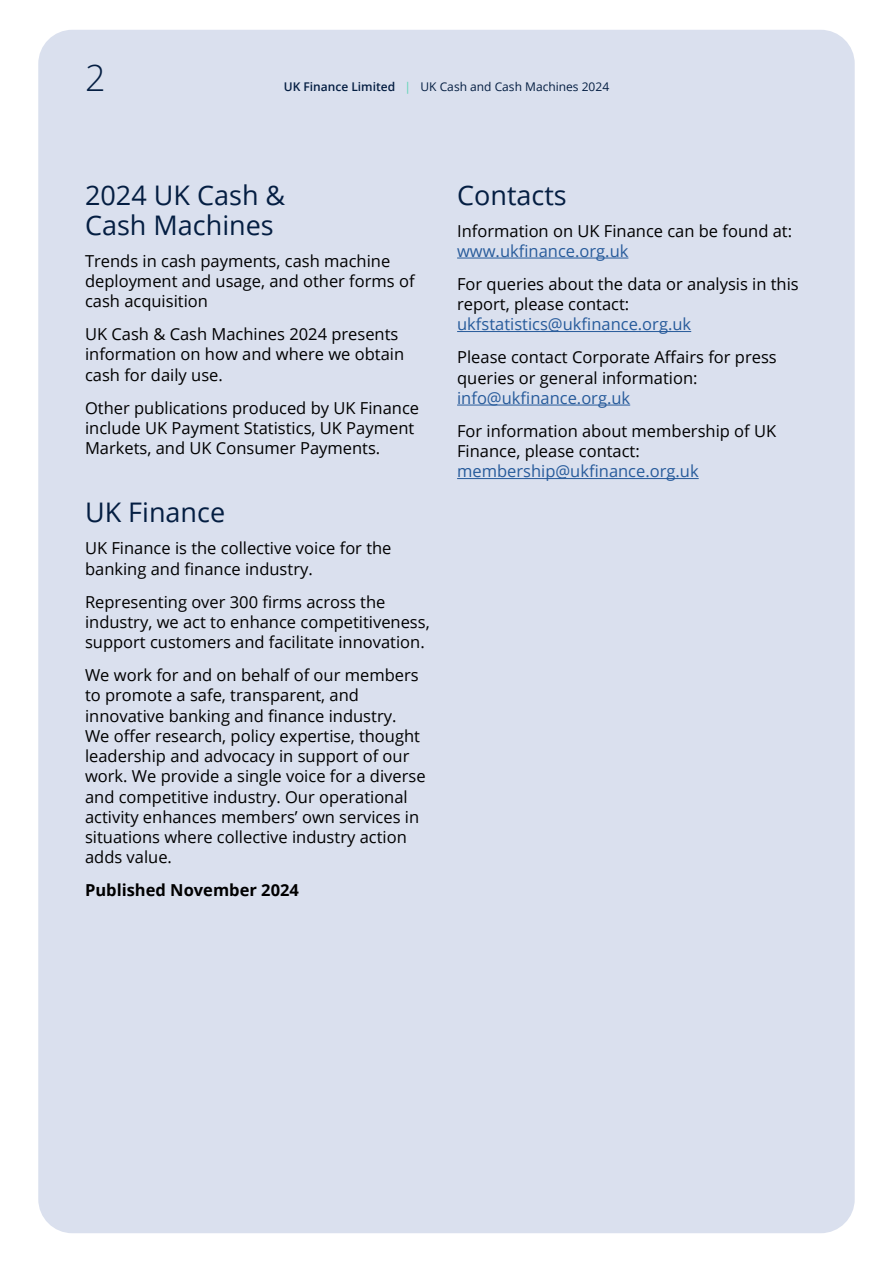
<style>
.page{position:relative;width:893px;height:1263px;background:#fff}
.page>*{position:absolute;margin:0;border:0;box-sizing:border-box;transform-origin:0 0}
.t1{font:300 36px "Open Sans";color:#041e42}
.t2{font:27px/30px "Open Sans";color:#041e42}
.t3{font:16.5px/20.2px "Open Sans";color:#000}
.t4{font:16.5px "Open Sans";color:#275b9b}
.t5{font:700 16.5px "Open Sans";color:#000}
.t6{font:12px "Open Sans";color:#041e42}
.s1{font-weight:600}
.s2{color:#5cd4b5}
</style>
<div class="page">
<div style="left:38px;top:30px;width:817px;height:1203px;background:#dae0ee;border-radius:34px"></div>
<hr style="left:457px;top:258px;width:171px;height:1px;background:#275b9b">
<hr style="left:457px;top:331px;width:234px;height:1px;background:#275b9b">
<hr style="left:457px;top:405px;width:173px;height:1px;background:#275b9b">
<hr style="left:457px;top:478px;width:242px;height:1px;background:#275b9b">
<h1 class="t1" style="left:85px;top:54px;width:22px">2</h1>
<p class="t6" style="left:284px;top:79px;width:327px"><span class="s1">UK Finance Limited</span> <span class="s2">|</span> UK Cash and Cash Machines 2024</p>
<h2 class="t2" style="left:85px;top:179px;width:202px">2024 UK Cash &amp;<br>Cash Machines</h2>
<p class="t3" style="left:85px;top:250px;width:331px">Trends in cash payments, cash machine deployment and usage, and other forms of cash acquisition</p>
<p class="t3" style="left:85px;top:323px;width:321px">UK Cash &amp; Cash Machines 2024 presents information on how and where we obtain cash for daily use.</p>
<p class="t3" style="left:85px;top:397px;width:336px">Other publications produced by UK Finance include UK Payment Statistics, UK Payment<br>Markets, and UK Consumer Payments.</p>
<h2 class="t2" style="left:85px;top:497px;width:142px">UK Finance</h2>
<p class="t3" style="left:85px;top:538px;width:308px">UK Finance is the collective voice for the banking and finance industry.</p>
<p class="t3" style="left:85px;top:591px;width:346px">Representing over 300 firms across the industry, we act to enhance competitiveness, support customers and facilitate innovation.</p>
<p class="t3" style="left:85px;top:664px;width:342px">We work for and on behalf of our members to promote a safe, transparent, and innovative banking and finance industry.<br>We offer research, policy expertise, thought leadership and advocacy in support of our work. We provide a single voice for a diverse and competitive industry. Our operational activity enhances members’ own services in situations where collective industry action adds value.</p>
<p class="t5" style="left:85px;top:879px;width:215px">Published November 2024</p>
<h2 class="t2" style="left:457px;top:179px;width:111px">Contacts</h2>
<p class="t3" style="left:457px;top:220px;width:336px">Information on UK Finance can be found at:</p>
<p class="t4" style="left:457px;top:239px;width:173px">www.ukfinance.org.uk</p>
<p class="t3" style="left:457px;top:273px;width:343px">For queries about the data or analysis in this report, please contact:</p>
<p class="t4" style="left:457px;top:313px;width:236px">ukfstatistics@ukfinance.org.uk</p>
<p class="t3" style="left:457px;top:347px;width:321px">Please contact Corporate Affairs for press queries or general information:</p>
<p class="t4" style="left:457px;top:386px;width:175px">info@ukfinance.org.uk</p>
<p class="t3" style="left:457px;top:420px;width:321px">For information about membership of UK<br>Finance, please contact:</p>
<p class="t4" style="left:457px;top:460px;width:243px">membership@ukfinance.org.uk</p>
</div>
